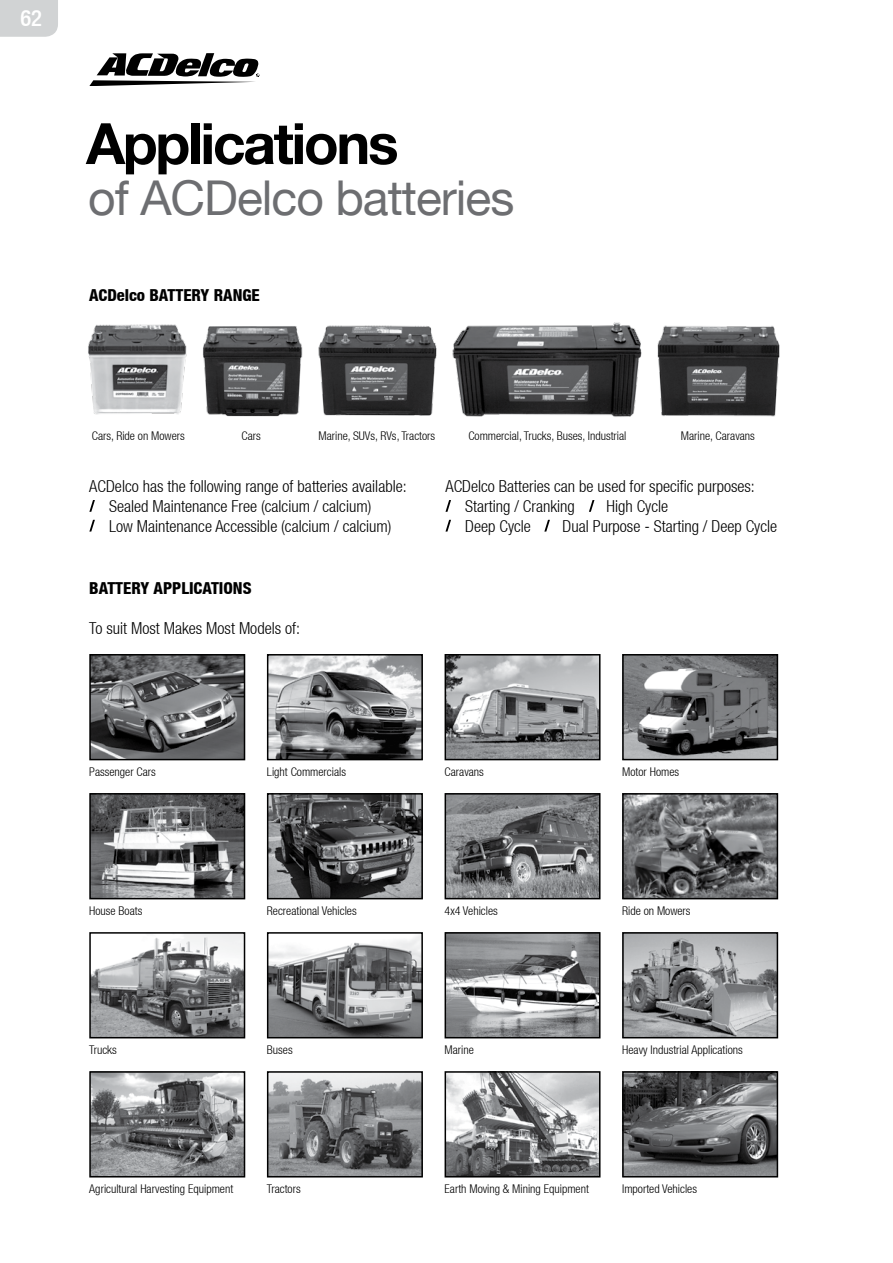
<style>
.page{position:relative;width:893px;height:1263px;background:#fff}
.page>*{position:absolute;margin:0;border:0;box-sizing:border-box;transform-origin:0 0}
.t1{font:700 57px "Helvetica Neue LT";letter-spacing:-.04em;color:#000}
.t2{font:48px "Helvetica Neue LT";letter-spacing:-.02em;color:#6d6e71}
.t3{font:500 condensed 22.5px "Helvetica Neue LT";color:#fff}
.t4{font:300 condensed 16.5px/19.8px "Helvetica Neue LT";color:#000}
.t5{font:800 condensed 16.5px "Helvetica Neue LT";color:#000}
.t6{font:300 condensed 12px "Helvetica Neue LT";color:#000}
</style>
<div class="page">
<div style="left:0;top:0;width:58px;height:37px;background:#d1d3d4"></div>
<svg style="left:89px;top:53px;width:170px;height:33px"></svg>
<svg style="left:89px;top:500px;width:6px;height:12px"></svg>
<svg style="left:89px;top:520px;width:6px;height:11px"></svg>
<svg style="left:445px;top:500px;width:6px;height:12px"></svg>
<svg style="left:589px;top:500px;width:5px;height:12px"></svg>
<svg style="left:445px;top:520px;width:6px;height:11px"></svg>
<svg style="left:544px;top:520px;width:6px;height:11px"></svg>
<img style="left:88px;top:324px;width:99px;height:91px">
<img style="left:203px;top:326px;width:100px;height:91px">
<img style="left:318px;top:325px;width:119px;height:91px">
<img style="left:452px;top:322px;width:190px;height:95px">
<img style="left:657px;top:325px;width:123px;height:92px">
<img style="left:92px;top:657px;width:150px;height:100px">
<div style="left:89px;top:654px;width:156px;height:106px;border:2px solid #000"></div>
<img style="left:270px;top:657px;width:150px;height:100px">
<div style="left:267px;top:654px;width:156px;height:106px;border:2px solid #000"></div>
<img style="left:448px;top:657px;width:149px;height:100px">
<div style="left:445px;top:654px;width:155px;height:106px;border:2px solid #000"></div>
<img style="left:625px;top:657px;width:150px;height:100px">
<div style="left:622px;top:654px;width:156px;height:106px;border:2px solid #000"></div>
<img style="left:92px;top:796px;width:150px;height:100px">
<div style="left:89px;top:793px;width:156px;height:106px;border:2px solid #000"></div>
<img style="left:270px;top:796px;width:150px;height:100px">
<div style="left:267px;top:793px;width:156px;height:106px;border:2px solid #000"></div>
<img style="left:448px;top:796px;width:149px;height:100px">
<div style="left:445px;top:793px;width:155px;height:106px;border:2px solid #000"></div>
<img style="left:625px;top:796px;width:150px;height:100px">
<div style="left:622px;top:793px;width:156px;height:106px;border:2px solid #000"></div>
<img style="left:92px;top:935px;width:150px;height:100px">
<div style="left:89px;top:932px;width:156px;height:106px;border:2px solid #000"></div>
<img style="left:270px;top:935px;width:150px;height:100px">
<div style="left:267px;top:932px;width:156px;height:106px;border:2px solid #000"></div>
<img style="left:448px;top:935px;width:149px;height:100px">
<div style="left:445px;top:932px;width:155px;height:106px;border:2px solid #000"></div>
<img style="left:625px;top:935px;width:150px;height:100px">
<div style="left:622px;top:932px;width:156px;height:106px;border:2px solid #000"></div>
<img style="left:92px;top:1074px;width:150px;height:100px">
<div style="left:89px;top:1071px;width:156px;height:106px;border:2px solid #000"></div>
<img style="left:270px;top:1074px;width:150px;height:100px">
<div style="left:267px;top:1071px;width:156px;height:106px;border:2px solid #000"></div>
<img style="left:448px;top:1074px;width:149px;height:100px">
<div style="left:445px;top:1071px;width:155px;height:106px;border:2px solid #000"></div>
<img style="left:625px;top:1074px;width:150px;height:100px">
<div style="left:622px;top:1071px;width:156px;height:106px;border:2px solid #000"></div>
<h3 class="t3" style="left:21px;top:5px;width:23px">62</h3>
<h1 class="t1" style="left:86px;top:108px;width:314px">Applications</h1>
<h2 class="t2" style="left:88px;top:169px;width:428px">of ACDelco batteries</h2>
<h3 class="t5" style="left:89px;top:285px;width:172px">ACDelco BATTERY RANGE</h3>
<p class="t6" style="left:241px;top:429px;width:21px">Cars</p>
<p class="t6" style="left:318px;top:429px;width:118px">Marine, SUVs, RVs, Tractors</p>
<p class="t6" style="left:468px;top:429px;width:160px">Commercial, Trucks, Buses, Industrial</p>
<p class="t6" style="left:681px;top:429px;width:76px">Marine, Caravans</p>
<h3 class="t4" style="left:465px;top:476px;width:291px;text-indent:-20px">ACDelco Batteries can be used for specific purposes:<br>Starting / Cranking</h3>
<p class="t6" style="left:92px;top:429px;width:95px">Cars, Ride on Mowers</p>
<h3 class="t4" style="left:109px;top:476px;width:299px;text-indent:-20px">ACDelco has the following range of batteries available:<br>Sealed Maintenance Free (calcium / calcium)<br>Low Maintenance Accessible (calcium / calcium)</h3>
<h3 class="t4" style="left:606px;top:496px;width:63px">High Cycle</h3>
<h3 class="t4" style="left:465px;top:516px;width:67px">Deep Cycle</h3>
<h3 class="t4" style="left:563px;top:516px;width:216px">Dual Purpose - Starting / Deep Cycle</h3>
<h3 class="t5" style="left:89px;top:578px;width:164px">BATTERY APPLICATIONS</h3>
<h3 class="t4" style="left:89px;top:618px;width:212px">To suit Most Makes Most Models of:</h3>
<p class="t6" style="left:89px;top:764px;width:68px">Passenger Cars</p>
<p class="t6" style="left:267px;top:764px;width:81px">Light Commercials</p>
<p class="t6" style="left:445px;top:764px;width:41px">Caravans</p>
<p class="t6" style="left:622px;top:764px;width:58px">Motor Homes</p>
<p class="t6" style="left:89px;top:903px;width:55px">House Boats</p>
<p class="t6" style="left:267px;top:903px;width:91px">Recreational Vehicles</p>
<p class="t6" style="left:445px;top:903px;width:55px">4x4 Vehicles</p>
<p class="t6" style="left:622px;top:903px;width:70px">Ride on Mowers</p>
<p class="t6" style="left:89px;top:1043px;width:29px">Trucks</p>
<p class="t6" style="left:267px;top:1043px;width:27px">Buses</p>
<p class="t6" style="left:445px;top:1043px;width:31px">Marine</p>
<p class="t6" style="left:622px;top:1043px;width:122px">Heavy Industrial Applications</p>
<p class="t6" style="left:89px;top:1182px;width:145px">Agricultural Harvesting Equipment</p>
<p class="t6" style="left:267px;top:1182px;width:35px">Tractors</p>
<p class="t6" style="left:445px;top:1182px;width:146px">Earth Moving &amp; Mining Equipment</p>
<p class="t6" style="left:622px;top:1182px;width:76px">Imported Vehicles</p>
</div>
